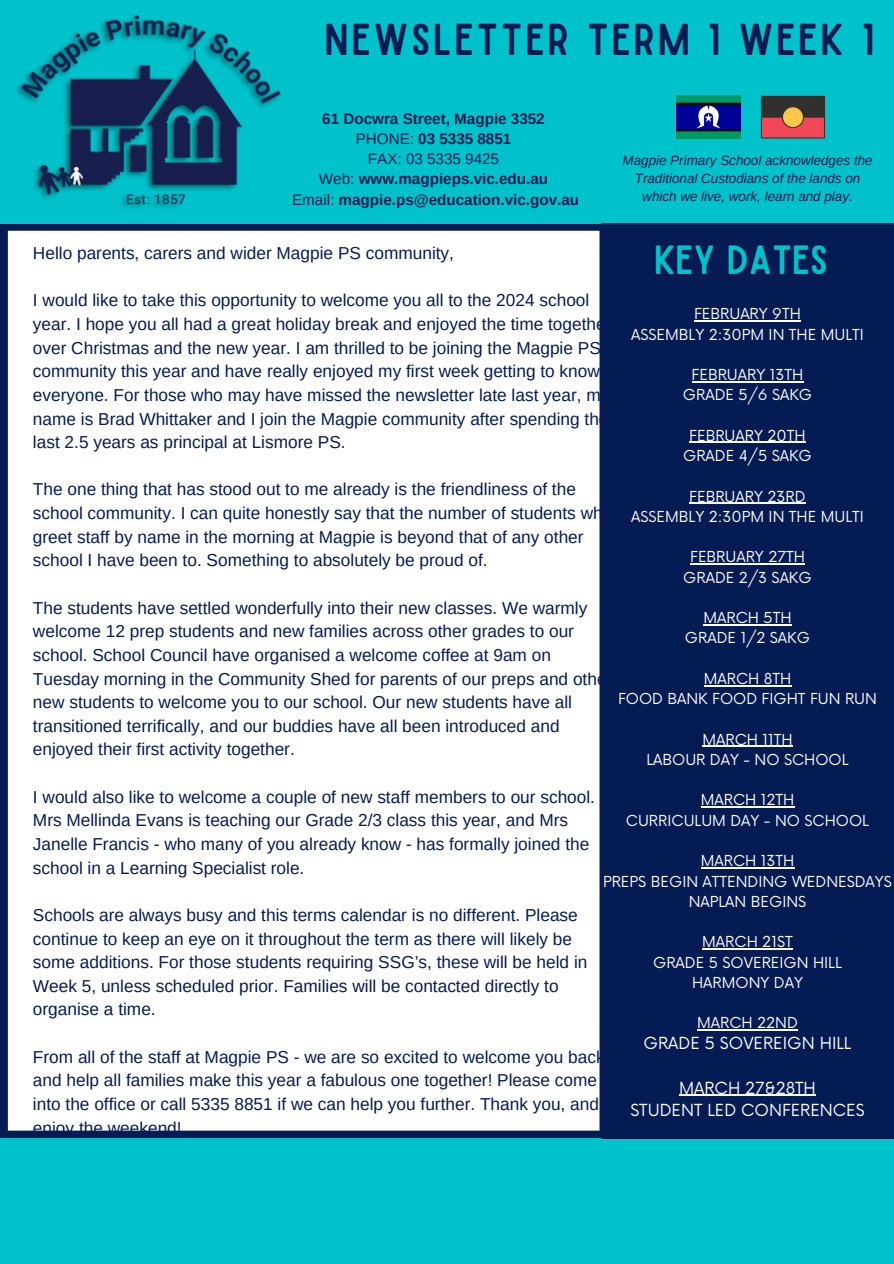
<style>
.page{position:relative;width:894px;height:1264px;background:#fff}
.page>*{position:absolute;margin:0;border:0;box-sizing:border-box;transform-origin:0 0}
.t1{font:42.6px "Sailors";letter-spacing:.06em;color:#051b54}
.t2{font:39px "Sailors";color:#00c2cb}
.t3{font:17.25px/23.7px "Arimo";color:#051b54}
.t4{font:16.2px/22.5px "Now";color:#fff;text-align:center}
.t5{font:700 15.15px/20.2px "Arimo";color:#051b54;text-align:center}
.t6{font:14.7px/20.2px "Now";color:#fff;text-align:center}
.t7{font:italic 13.5px/17.9px "Arimo";color:#051b54;text-align:center}
.s1{font-weight:400}
</style>
<div class="page">
<svg style="left:0;top:223px;width:601px;height:915px"></svg>
<div style="left:0;top:0;width:893px;height:223px;background:#00c2cb"></div>
<div style="left:0;top:1138px;width:893px;height:125px;background:#00c2cb"></div>
<div style="left:601px;top:223px;width:292px;height:915px;background:#051b54"></div>
<img style="left:676px;top:96px;width:64px;height:42px">
<img style="left:16px;top:15px;width:265px;height:193px">
<svg style="left:760px;top:96px;width:64px;height:42px"></svg>
<hr style="left:694px;top:320px;width:106px;height:1px;background:#fff">
<hr style="left:691px;top:381px;width:112px;height:1px;background:#fff">
<hr style="left:689px;top:442px;width:116px;height:1px;background:#fff">
<hr style="left:689px;top:502px;width:116px;height:2px;background:#fff">
<hr style="left:690px;top:563px;width:114px;height:1px;background:#fff">
<hr style="left:703px;top:624px;width:88px;height:1px;background:#fff">
<hr style="left:703px;top:685px;width:88px;height:1px;background:#fff">
<hr style="left:702px;top:745px;width:90px;height:2px;background:#fff">
<hr style="left:700px;top:806px;width:94px;height:1px;background:#fff">
<hr style="left:700px;top:867px;width:94px;height:1px;background:#fff">
<hr style="left:702px;top:948px;width:90px;height:1px;background:#fff">
<hr style="left:697px;top:1029px;width:100px;height:1px;background:#fff">
<hr style="left:679px;top:1094px;width:136px;height:1px;background:#fff">
<p class="t1" style="left:324px;top:24px;width:551px">NEWSLETTER TERM 1 WEEK 1</p>
<p class="t5" style="left:292px;top:108px;width:288px">61 Docwra Street, Magpie 3352<br><span class="s1">PHONE:</span> 03 5335 8851<br><span class="s1">FAX: 03 5335 9425<br>Web:</span> www.magpieps.vic.edu.au<br><span class="s1">Email:</span> magpie.ps@education.vic.gov.au</p>
<p class="t7" style="left:622px;top:151px;width:251px">Magpie Primary School acknowledges the<br>Traditional Custodians of the lands on which we live, work, learn and play.</p>
<p class="t2" style="left:654px;top:245px;width:175px">KEY DATES</p>
<h1 class="t3" style="left:33px;top:241px;width:422px">Hello parents, carers and wider Magpie PS community,</h1>
<p class="t3" style="left:33px;top:288px;width:580px">I would like to take this opportunity to welcome you all to the 2024 school year. I hope you all had a great holiday break and enjoyed the time together over Christmas and the new year. I am thrilled to be joining the Magpie PS community this year and have really enjoyed my first week getting to know everyone. For those who may have missed the newsletter late last year, my name is Brad Whittaker and I join the Magpie community after spending the last 2.5 years as principal at Lismore PS.</p>
<h2 class="t3" style="left:33px;top:477px;width:580px">The one thing that has stood out to me already is the friendliness of the school community. I can quite honestly say that the number of students who greet staff by name in the morning at Magpie is beyond that of any other school I have been to. Something to absolutely be proud of.</h2>
<h4 class="t3" style="left:33px;top:595px;width:580px">The students have settled wonderfully into their new classes. We warmly welcome 12 prep students and new families across other grades to our school. School Council have organised a welcome coffee at 9am on Tuesday morning in the Community Shed for parents of our preps and other new students to welcome you to our school. Our new students have all transitioned terrifically, and our buddies have all been introduced and enjoyed their first activity together.</h4>
<h4 class="t3" style="left:33px;top:784px;width:563px">I would also like to welcome a couple of new staff members to our school.<br>Mrs Mellinda Evans is teaching our Grade 2/3 class this year, and Mrs Janelle Francis - who many of you already know - has formally joined the school in a Learning Specialist role.</h4>
<h4 class="t3" style="left:33px;top:903px;width:556px">Schools are always busy and this terms calendar is no different. Please continue to keep an eye on it throughout the term as there will likely be some additions. For those students requiring SSG’s, these will be held in Week 5, unless scheduled prior. Families will be contacted directly to organise a time.</h4>
<h4 class="t3" style="left:33px;top:1044px;width:573px">From all of the staff at Magpie PS - we are so excited to welcome you back and help all families make this year a fabulous one together! Please come into the office or call 5335 8851 if we can help you further. Thank you, and enjoy the weekend!</h4>
<h4 class="t6" style="left:631px;top:304px;width:234px">FEBRUARY 9TH<br>ASSEMBLY 2:30PM IN THE MULTI</h4>
<h4 class="t6" style="left:682px;top:365px;width:131px">FEBRUARY 13TH<br>GRADE 5/6 SAKG</h4>
<h4 class="t6" style="left:683px;top:426px;width:130px">FEBRUARY 20TH<br>GRADE 4/5 SAKG</h4>
<h5 class="t6" style="left:631px;top:487px;width:234px">FEBRUARY 23RD<br>ASSEMBLY 2:30PM IN THE MULTI</h5>
<h5 class="t6" style="left:683px;top:547px;width:130px">FEBRUARY 27TH<br>GRADE 2/3 SAKG</h5>
<h5 class="t6" style="left:684px;top:608px;width:126px">MARCH 5TH<br>GRADE 1/2 SAKG</h5>
<h5 class="t6" style="left:618px;top:669px;width:260px">MARCH 8TH<br>FOOD BANK FOOD FIGHT FUN RUN</h5>
<h5 class="t6" style="left:646px;top:730px;width:204px">MARCH 11TH<br>LABOUR DAY - NO SCHOOL</h5>
<h5 class="t6" style="left:625px;top:790px;width:244px">MARCH 12TH<br>CURRICULUM DAY - NO SCHOOL</h5>
<h5 class="t6" style="left:603px;top:851px;width:290px">MARCH 13TH<br>PREPS BEGIN ATTENDING WEDNESDAYS<br>NAPLAN BEGINS</h5>
<h5 class="t6" style="left:653px;top:932px;width:190px">MARCH 21ST<br>GRADE 5 SOVEREIGN HILL<br>HARMONY DAY</h5>
<h5 class="t6" style="left:697px;top:1013px;width:102px">MARCH 22ND</h5>
<h5 class="t4" style="left:643px;top:1032px;width:209px">GRADE 5 SOVEREIGN HILL</h5>
<h5 class="t4" style="left:630px;top:1077px;width:235px">MARCH 27&amp;28TH<br>STUDENT LED CONFERENCES</h5>
</div>
